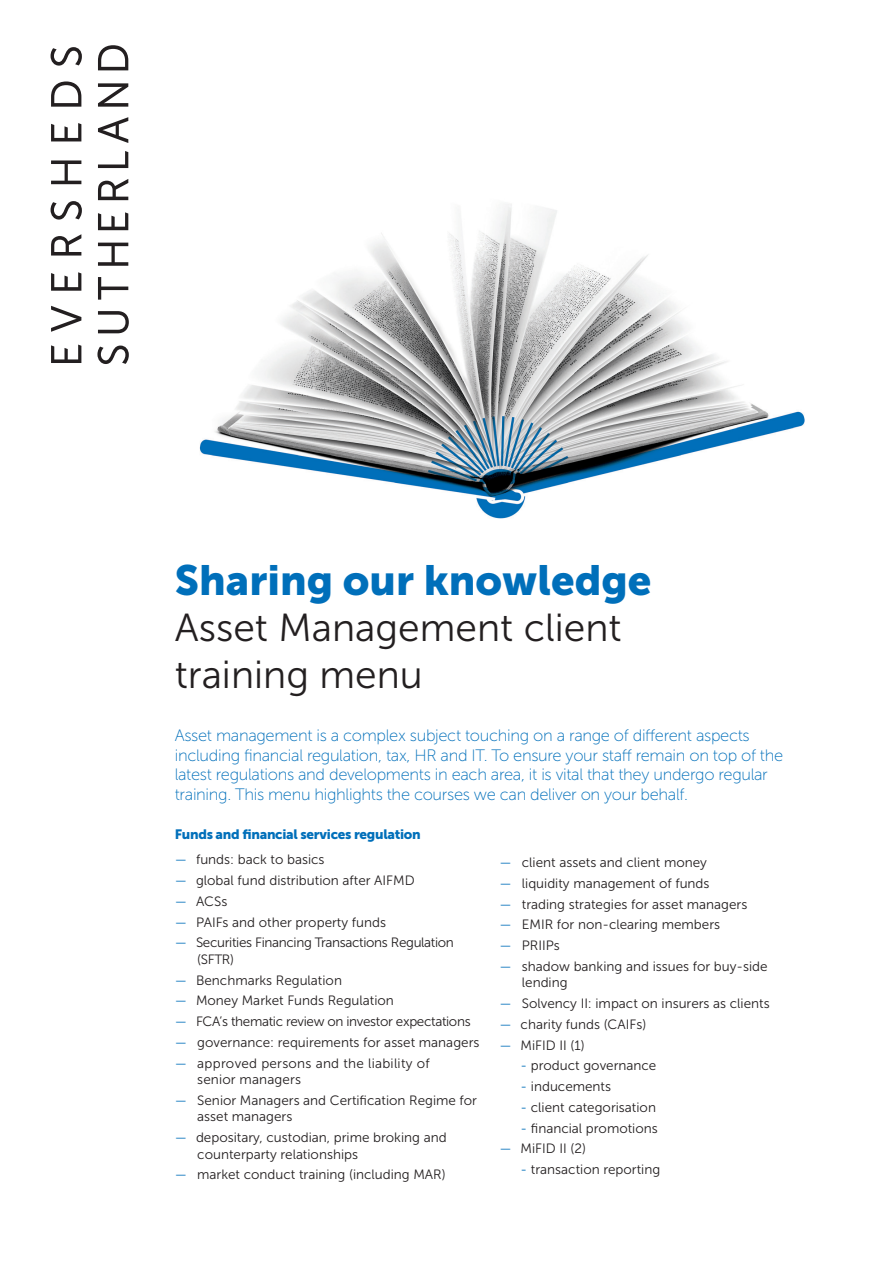
<style>
.page{position:relative;width:893px;height:1263px;background:#fff}
.page>*{position:absolute;margin:0;border:0;box-sizing:border-box;transform-origin:0 0}
.Heartline{font:42px "Museo Sans 900";color:#006fba}
.Headline{font:39px/46.5px "Museo Sans 300";color:#231f20}
.Sub_Header{font:16.5px/19.5px "Museo Sans 100";letter-spacing:-.02em;color:#006fba}
.bullet{font:13.5px/16.5px "Museo Sans 300";color:#231f20}
.bullet-2{font:13.5px/16.5px "Museo Sans 300";letter-spacing:-.025em;color:#231f20}
.bullet-3{font:13.5px/16.5px "Museo Sans 300";letter-spacing:.02em;color:#231f20}
.Sub_Header-2{font:13.5px "Museo Sans 900";letter-spacing:-.02em;color:#006fba}
.s1{color:#006fba}
</style>
<div class="page">
<img style="left:199px;top:204px;width:606px;height:315px">
<svg style="left:51px;top:345px;width:30px;height:18px"></svg>
<svg style="left:51px;top:306px;width:30px;height:26px"></svg>
<svg style="left:51px;top:272px;width:30px;height:19px"></svg>
<svg style="left:51px;top:234px;width:30px;height:22px"></svg>
<svg style="left:51px;top:160px;width:30px;height:24px"></svg>
<svg style="left:51px;top:123px;width:30px;height:18px"></svg>
<svg style="left:51px;top:81px;width:30px;height:26px"></svg>
<svg style="left:98px;top:311px;width:31px;height:22px"></svg>
<svg style="left:98px;top:277px;width:30px;height:23px"></svg>
<svg style="left:98px;top:243px;width:30px;height:23px"></svg>
<svg style="left:98px;top:212px;width:30px;height:18px"></svg>
<svg style="left:98px;top:179px;width:30px;height:21px"></svg>
<svg style="left:98px;top:151px;width:30px;height:17px"></svg>
<svg style="left:98px;top:117px;width:30px;height:26px"></svg>
<svg style="left:98px;top:83px;width:30px;height:24px"></svg>
<svg style="left:98px;top:45px;width:30px;height:25px"></svg>
<svg style="left:51px;top:201px;width:31px;height:19px"></svg>
<svg style="left:51px;top:47px;width:31px;height:19px"></svg>
<svg style="left:97px;top:346px;width:32px;height:18px"></svg>
<p class="Heartline" style="left:175px;top:556px;width:478px">Sharing our knowledge</p>
<p class="Headline" style="left:175px;top:605px;width:448px">Asset Management client training menu</p>
<p class="Sub_Header" style="left:175px;top:726px;width:610px">Asset management is a complex subject touching on a range of different aspects including financial regulation, tax, HR and IT. To ensure your staff remain on top of the latest regulations and developments in each area, it is vital that they undergo regular training. This menu highlights the courses we can deliver on your behalf.</p>
<p class="Sub_Header-2" style="left:175px;top:827px;width:248px">Funds and financial services regulation</p>
<p class="bullet" style="left:175px;top:851px;width:151px"><span class="s1">—</span> funds: back to basics</p>
<p class="bullet" style="left:175px;top:872px;width:241px"><span class="s1">—</span> global fund distribution after AIFMD</p>
<p class="bullet" style="left:175px;top:893px;width:54px"><span class="s1">—</span> ACSs</p>
<p class="bullet" style="left:175px;top:914px;width:213px"><span class="s1">—</span> PAIFs and other property funds</p>
<p class="bullet-2" style="left:197px;top:934px;width:258px;text-indent:-22px"><span class="s1">—</span> Securities Financing Transactions Regulation (SFTR)</p>
<p class="bullet" style="left:175px;top:972px;width:169px"><span class="s1">—</span> Benchmarks Regulation</p>
<p class="bullet" style="left:175px;top:992px;width:221px"><span class="s1">—</span> Money Market Funds Regulation</p>
<p class="bullet-2" style="left:175px;top:1013px;width:297px"><span class="s1">—</span> FCA’s thematic review on investor expectations</p>
<p class="bullet" style="left:175px;top:1034px;width:306px"><span class="s1">—</span> governance: requirements for asset managers</p>
<p class="bullet-3" style="left:197px;top:1055px;width:234px;text-indent:-22px"><span class="s1">—</span> approved persons and the liability of senior managers</p>
<p class="bullet" style="left:197px;top:1092px;width:281px;text-indent:-22px"><span class="s1">—</span> Senior Managers and Certification Regime for asset managers</p>
<p class="bullet" style="left:197px;top:1129px;width:251px;text-indent:-22px"><span class="s1">—</span> depositary, custodian, prime broking and counterparty relationships</p>
<p class="bullet" style="left:175px;top:1166px;width:272px"><span class="s1">—</span> market conduct training (including MAR)</p>
<p class="bullet" style="left:499px;top:854px;width:209px"><span class="s1">—</span> client assets and client money</p>
<p class="bullet" style="left:499px;top:875px;width:212px"><span class="s1">—</span> liquidity management of funds</p>
<p class="bullet" style="left:499px;top:896px;width:249px"><span class="s1">—</span> trading strategies for asset managers</p>
<p class="bullet" style="left:499px;top:916px;width:222px"><span class="s1">—</span> EMIR for non-clearing members</p>
<p class="bullet" style="left:499px;top:937px;width:62px"><span class="s1">—</span> PRIIPs</p>
<p class="bullet" style="left:522px;top:958px;width:247px;text-indent:-22px"><span class="s1">—</span> shadow banking and issues for buy-side lending</p>
<p class="bullet" style="left:499px;top:995px;width:272px"><span class="s1">—</span> Solvency II: impact on insurers as clients</p>
<p class="bullet" style="left:499px;top:1016px;width:148px"><span class="s1">—</span> charity funds (CAIFs)</p>
<p class="bullet" style="left:499px;top:1037px;width:87px"><span class="s1">—</span> MiFID II (1)</p>
<p class="bullet" style="left:521px;top:1057px;width:137px"><span class="s1">-</span> product governance</p>
<p class="bullet" style="left:521px;top:1078px;width:92px"><span class="s1">-</span> inducements</p>
<p class="bullet" style="left:521px;top:1099px;width:137px"><span class="s1">-</span> client categorisation</p>
<p class="bullet" style="left:521px;top:1120px;width:139px"><span class="s1">-</span> financial promotions</p>
<p class="bullet" style="left:499px;top:1140px;width:88px"><span class="s1">—</span> MiFID II (2)</p>
<p class="bullet" style="left:521px;top:1161px;width:141px"><span class="s1">-</span> transaction reporting</p>
</div>
